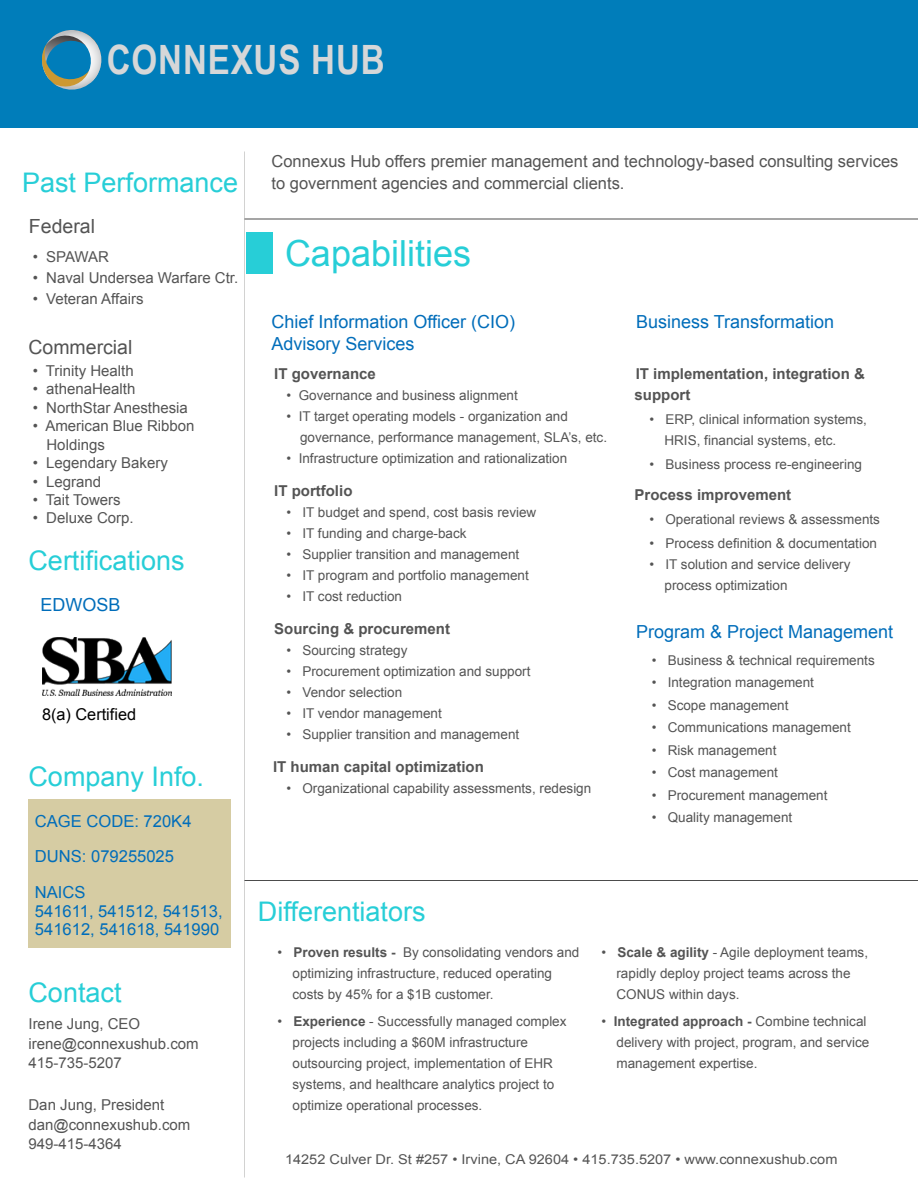
<style>
.page{position:relative;width:918px;height:1188px;background:#fff}
.page>*{position:absolute;margin:0;border:0;box-sizing:border-box;transform-origin:0 0}
.t1{font:700 40.5px "Arial Narrow";letter-spacing:.02em;color:#d6d7d8}
.t2{font:36px "Arial";color:#27ced7}
.t3{font:27px "Arial";color:#27ced7}
.t4{font:19.5px "Arial";color:#545454}
.t5{font:18px/21.6px "Arial";color:#006dba}
.t6{font:16.65px/36px "Arial";color:#006dba}
.t7{font:16.5px/22.5px "Arial";color:#545454}
.t8{font:16.35px "Arial";color:#000}
.t9{font:15px/19.5px "Arial";color:#545454}
.t10{font:700 15px/21px "Arial";color:#545454}
.t11{font:13.5px/21px "Arial";color:#545454}
.t12{font:13.5px "Arial";color:#545454;scale:1.08 1}
.s1{font-size:27px;color:#27ced7}
.s2{font-weight:700}
</style>
<div class="page">
<div style="left:0;top:0;width:918px;height:128px;background:#007dba"></div>
<svg style="left:42px;top:30px;width:60px;height:60px"></svg>
<div style="left:246px;top:232px;width:27px;height:42px;background:#27ced7"></div>
<img style="left:42px;top:638px;width:129px;height:58px">
<div style="left:28px;top:800px;width:203px;height:148px;background:#d6cca3"></div>
<h1 class="t1" style="left:107px;top:29px;width:279px">CONNEXUS HUB</h1>
<p class="t7" style="left:22px;top:150px;width:878px;text-indent:249px">Connexus Hub offers premier management and technology-based consulting services<br><span class="s1">Past Performance</span> to government agencies and commercial clients.</p>
<h3 class="t4" style="left:29px;top:213px;width:68px">Federal</h3>
<p class="t9" style="left:33px;top:247px;width:78px">• SPAWAR</p>
<p class="t9" style="left:33px;top:268px;width:207px">• Naval Undersea Warfare Ctr.</p>
<p class="t9" style="left:33px;top:289px;width:112px">• Veteran Affairs</p>
<h3 class="t4" style="left:29px;top:334px;width:105px">Commercial</h3>
<p class="t9" style="left:33px;top:361px;width:103px">• Trinity Health</p>
<p class="t9" style="left:33px;top:380px;width:104px">• athenaHealth</p>
<p class="t9" style="left:33px;top:398px;width:157px">• NorthStar Anesthesia</p>
<p class="t9" style="left:46px;top:417px;width:150px;line-height:18.5px;text-indent:-14px">• American Blue Ribbon<br>Holdings</p>
<p class="t9" style="left:33px;top:453px;width:137px">• Legendary Bakery</p>
<p class="t9" style="left:33px;top:472px;width:70px">• Legrand</p>
<p class="t9" style="left:33px;top:490px;width:90px">• Tait Towers</p>
<p class="t9" style="left:33px;top:509px;width:103px">• Deluxe Corp.</p>
<h3 class="t3" style="left:28px;top:543px;width:158px">Certifications</h3>
<h3 class="t5" style="left:40px;top:594px;width:82px">EDWOSB</h3>
<p class="t8" style="left:42px;top:704px;width:96px">8(a) Certified</p>
<h3 class="t3" style="left:28px;top:759px;width:177px">Company Info.</h3>
<p class="t6" style="left:35px;top:803px;width:158px">CAGE CODE: 720K4<br>DUNS: 079255025<br>NAICS</p>
<p class="t6" style="left:35px;top:902px;width:189px;line-height:18px">541611, 541512, 541513,<br>541612, 541618, 541990</p>
<h3 class="t3" style="left:28px;top:975px;width:95px">Contact</h3>
<p class="t9" style="left:28px;top:1014px;width:172px">Irene Jung, CEO irene@connexushub.com<br>415-735-5207</p>
<p class="t9" style="left:28px;top:1095px;width:163px">Dan Jung, President dan@connexushub.com<br>949-415-4364</p>
<h2 class="t2" style="left:285px;top:229px;width:188px">Capabilities</h2>
<h3 class="t5" style="left:272px;top:311px;width:245px">Chief Information Officer (CIO)<br>Advisory Services</h3>
<p class="t10" style="left:274px;top:364px;width:103px">IT governance</p>
<p class="t11" style="left:286px;top:385px;width:233px">• Governance and business alignment</p>
<p class="t11" style="left:300px;top:406px;width:309px;text-indent:-14px">• IT target operating models - organization and governance, performance management, SLA’s, etc.</p>
<p class="t11" style="left:286px;top:448px;width:282px">• Infrastructure optimization and rationalization</p>
<p class="t10" style="left:274px;top:481px;width:80px">IT portfolio</p>
<p class="t11" style="left:286px;top:502px;width:251px">• IT budget and spend, cost basis review</p>
<p class="t11" style="left:286px;top:523px;width:182px">• IT funding and charge-back</p>
<p class="t11" style="left:286px;top:544px;width:234px">• Supplier transition and management</p>
<p class="t11" style="left:286px;top:565px;width:244px">• IT program and portfolio management</p>
<p class="t11" style="left:286px;top:586px;width:117px">• IT cost reduction</p>
<p class="t10" style="left:274px;top:619px;width:177px">Sourcing &amp; procurement</p>
<p class="t11" style="left:286px;top:640px;width:123px">• Sourcing strategy</p>
<p class="t11" style="left:286px;top:661px;width:246px">• Procurement optimization and support</p>
<p class="t11" style="left:286px;top:682px;width:117px">• Vendor selection</p>
<p class="t11" style="left:286px;top:703px;width:157px">• IT vendor management</p>
<p class="t11" style="left:286px;top:724px;width:234px">• Supplier transition and management</p>
<p class="t10" style="left:273px;top:757px;width:212px">IT human capital optimization</p>
<p class="t11" style="left:286px;top:778px;width:306px">• Organizational capability assessments, redesign</p>
<h3 class="t5" style="left:636px;top:311px;width:200px">Business Transformation</h3>
<p class="t10" style="left:634px;top:363px;width:232px">IT implementation, integration &amp; support</p>
<p class="t11" style="left:664px;top:408px;width:204px;text-indent:-15px">• ERP, clinical information systems,<br>HRIS, financial systems, etc.</p>
<p class="t11" style="left:650px;top:453px;width:214px">• Business process re-engineering</p>
<p class="t10" style="left:634px;top:485px;width:158px">Process improvement</p>
<p class="t11" style="left:650px;top:509px;width:232px">• Operational reviews &amp; assessments</p>
<p class="t11" style="left:650px;top:533px;width:229px">• Process definition &amp; documentation</p>
<p class="t11" style="left:664px;top:554px;width:188px;text-indent:-15px">• IT solution and service delivery process optimization</p>
<h3 class="t5" style="left:636px;top:621px;width:259px">Program &amp; Project Management</h3>
<p class="t11" style="left:652px;top:649px;width:225px">• Business &amp; technical requirements</p>
<p class="t11" style="left:652px;top:672px;width:164px">• Integration management</p>
<p class="t11" style="left:652px;top:694px;width:138px">• Scope management</p>
<p class="t11" style="left:652px;top:717px;width:201px">• Communications management</p>
<p class="t11" style="left:652px;top:739px;width:126px">• Risk management</p>
<p class="t11" style="left:652px;top:762px;width:128px">• Cost management</p>
<p class="t11" style="left:652px;top:784px;width:177px">• Procurement management</p>
<p class="t11" style="left:652px;top:807px;width:142px">• Quality management</p>
<h3 class="t3" style="left:258px;top:894px;width:169px">Differentiators</h3>
<p class="t11" style="left:292px;top:942px;width:288px;text-indent:-15px">• <span class="s2">Proven results -</span> By consolidating vendors and optimizing infrastructure, reduced operating costs by 45% for a $1B customer.</p>
<p class="t11" style="left:292px;top:1011px;width:276px;text-indent:-15px">• <span class="s2">Experience</span> - Successfully managed complex projects including a $60M infrastructure outsourcing project, implementation of EHR systems, and healthcare analytics project to optimize operational processes.</p>
<p class="t11" style="left:616px;top:942px;width:253px;text-indent:-15px">• <span class="s2">Scale &amp; agility</span> - Agile deployment teams, rapidly deploy project teams across the<br>CONUS within days.</p>
<p class="t11" style="left:616px;top:1011px;width:254px;text-indent:-15px">• <span class="s2">Integrated approach -</span> Combine technical delivery with project, program, and service management expertise.</p>
<p class="t12" style="left:285px;top:1150px;width:513px">14252 Culver Dr. St #257 • Irvine, CA 92604 • 415.735.5207 • www.connexushub.com</p>
</div>
